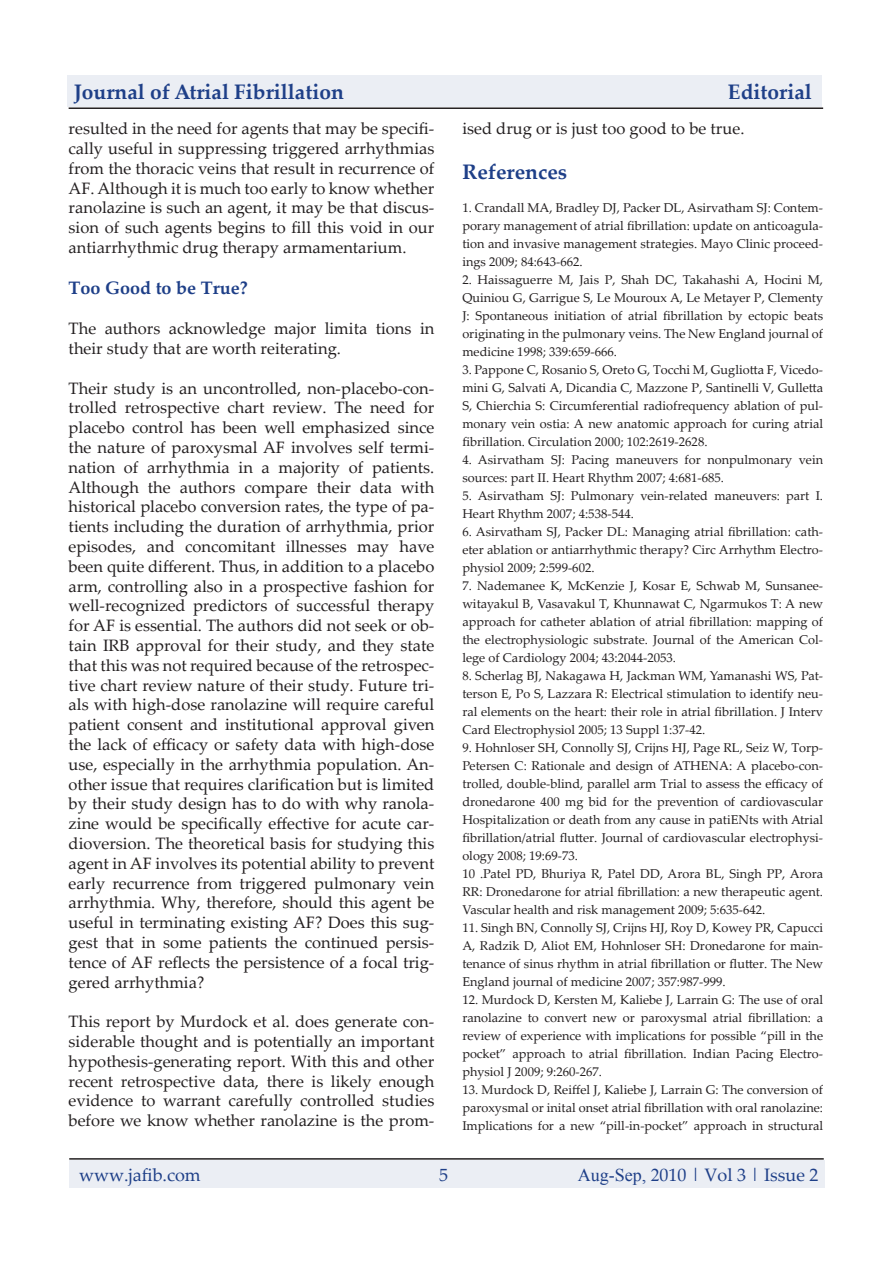
<style>
.page{position:relative;width:893px;height:1263px;background:#fff}
.page>*{position:absolute;margin:0;border:0;box-sizing:border-box;transform-origin:0 0}
.pgheader{font:700 21px "Palatino Linotype";color:#1e3f88}
.body{font:700 21px "Palatino Linotype";color:#1e3f88}
.pgheader-2{font:18px "Palatino Linotype";color:#1e3f88}
.body-2{font:700 18px "Palatino Linotype";color:#1e3f88}
.body-3{font:16.5px/19.8px "Palatino Linotype";color:#231f20;text-align:justify}
.body-4{font:12.75px/18px "Palatino Linotype";color:#231f20;text-align:justify}
.s1{font-family:"Times New Roman"}
</style>
<div class="page">
<hr style="left:69px;top:1158px;width:755px;height:2px;background:#231f20">
<div style="left:69px;top:1160px;width:755px;height:27px;background:#ebeef4"></div>
<hr style="left:69px;top:107px;width:754px;height:2px;background:#231f20">
<div style="left:68px;top:76px;width:754px;height:31px;background:#ebeef4"></div>
<p class="pgheader" style="left:74px;top:77px;width:272px">Journal of Atrial Fibrillation</p>
<p class="pgheader" style="left:728px;top:77px;width:85px">Editorial</p>
<p class="body-3" style="left:69px;top:118px;width:367px">resulted in the need for agents that may be specifi&shy;cally useful in suppressing triggered arrhythmias from the thoracic veins that result in recurrence of AF. Although it is much too early to know whether ranolazine is such an agent, it may be that discus&shy;sion of such agents begins to fill this void in our antiarrhythmic drug therapy armamentarium.</p>
<p class="body-2" style="left:69px;top:276px;width:181px">Too Good to be True?</p>
<p class="body-3" style="left:69px;top:318px;width:367px">The authors acknowledge major limita tions in their study that are worth reiterating.</p>
<p class="body-3" style="left:69px;top:377px;width:367px">Their study is an uncontrolled, non-placebo-con&shy;trolled retrospective chart review. The need for placebo control has been well emphasized since the nature of paroxysmal AF involves self termi&shy;nation of arrhythmia in a majority of patients.<br>Although the authors compare their data with historical placebo conversion rates, the type of pa&shy;tients including the duration of arrhythmia, prior episodes, and concomitant illnesses may have been quite different. Thus, in addition to a placebo arm, controlling also in a prospective fashion for well-recognized predictors of successful therapy for AF is essential. The authors did not seek or ob&shy;tain IRB approval for their study, and they state that this was not required because of the retrospec&shy;tive chart review nature of their study. Future tri&shy;als with high-dose ranolazine will require careful patient consent and institutional approval given the lack of efficacy or safety data with high-dose use, especially in the arrhythmia population. An&shy;other issue that requires clarification but is limited by their study design has to do with why ranola&shy;zine would be specifically effective for acute car&shy;dioversion. The theoretical basis for studying this agent in AF involves its potential ability to prevent early recurrence from triggered pulmonary vein arrhythmia. Why, therefore, should this agent be useful in terminating existing AF? Does this sug&shy;gest that in some patients the continued persis&shy;tence of AF reflects the persistence of a focal trig&shy;gered arrhythmia?</p>
<p class="body-3" style="left:69px;top:1011px;width:367px">This report by Murdock et al. does generate con&shy;siderable thought and is potentially an important hypothesis-generating report. With this and other recent retrospective data, there is likely enough evidence to warrant carefully controlled studies before we know whether ranolazine is the prom-</p>
<p class="pgheader-2" style="left:79px;top:1162px;width:123px">www.jafib.com</p>
<p class="pgheader-2" style="left:439px;top:1162px;width:10px">5</p>
<p class="pgheader-2" style="left:578px;top:1162px;width:242px"><span class="s1">Aug-Sep, 2</span>010 | Vol 3 | Issue 2</p>
<p class="body-3" style="left:462px;top:118px;width:284px">ised drug or is just too good to be true.</p>
<p class="body" style="left:462px;top:157px;width:106px">References</p>
<p class="body-4" style="left:462px;top:198px;width:362px">1. Crandall MA, Bradley DJ, Packer DL, Asirvatham SJ: Contem&shy;porary management of atrial fibrillation: update on anticoagula&shy;tion and invasive management strategies. Mayo Clinic proceed&shy;ings 2009; 84:643-662.</p>
<p class="body-4" style="left:462px;top:270px;width:362px">2. Haissaguerre M, Jais P, Shah DC, Takahashi A, Hocini M, Quiniou G, Garrigue S, Le Mouroux A, Le Metayer P, Clementy J: Spontaneous initiation of atrial fibrillation by ectopic beats originating in the pulmonary veins. The New England journal of medicine 1998; 339:659-666.</p>
<p class="body-4" style="left:462px;top:360px;width:362px">3. Pappone C, Rosanio S, Oreto G, Tocchi M, Gugliotta F, Vicedo&shy;mini G, Salvati A, Dicandia C, Mazzone P, Santinelli V, Gulletta S, Chierchia S: Circumferential radiofrequency ablation of pul&shy;monary vein ostia: A new anatomic approach for curing atrial fibrillation. Circulation 2000; 102:2619-2628.</p>
<p class="body-4" style="left:462px;top:450px;width:362px">4. Asirvatham SJ: Pacing maneuvers for nonpulmonary vein sources: part II. Heart Rhythm 2007; 4:681-685.</p>
<p class="body-4" style="left:462px;top:486px;width:362px">5. Asirvatham SJ: Pulmonary vein-related maneuvers: part I.<br>Heart Rhythm 2007; 4:538-544.</p>
<p class="body-4" style="left:462px;top:522px;width:362px">6. Asirvatham SJ, Packer DL: Managing atrial fibrillation: cath&shy;eter ablation or antiarrhythmic therapy? Circ Arrhythm Electro&shy;physiol 2009; 2:599-602.</p>
<p class="body-4" style="left:462px;top:576px;width:362px">7. Nademanee K, McKenzie J, Kosar E, Schwab M, Sunsanee&shy;witayakul B, Vasavakul T, Khunnawat C, Ngarmukos T: A new approach for catheter ablation of atrial fibrillation: mapping of the electrophysiologic substrate. Journal of the American Col&shy;lege of Cardiology 2004; 43:2044-2053.</p>
<p class="body-4" style="left:462px;top:666px;width:362px">8. Scherlag BJ, Nakagawa H, Jackman WM, Yamanashi WS, Pat&shy;terson E, Po S, Lazzara R: Electrical stimulation to identify neu&shy;ral elements on the heart: their role in atrial fibrillation. J Interv Card Electrophysiol 2005; 13 Suppl 1:37-42.</p>
<p class="body-4" style="left:462px;top:738px;width:362px">9. Hohnloser SH, Connolly SJ, Crijns HJ, Page RL, Seiz W, Torp-Petersen C: Rationale and design of ATHENA: A placebo-con&shy;trolled, double-blind, parallel arm Trial to assess the efficacy of dronedarone 400 mg bid for the prevention of cardiovascular Hospitalization or death from any cause in patiENts with Atrial fibrillation/atrial flutter. Journal of cardiovascular electrophysi&shy;ology 2008; 19:69-73.</p>
<p class="body-4" style="left:462px;top:864px;width:362px">10 .Patel PD, Bhuriya R, Patel DD, Arora BL, Singh PP, Arora RR: Dronedarone for atrial fibrillation: a new therapeutic agent.<br>Vascular health and risk management 2009; 5:635-642.</p>
<p class="body-4" style="left:462px;top:918px;width:362px">11. Singh BN, Connolly SJ, Crijns HJ, Roy D, Kowey PR, Capucci A, Radzik D, Aliot EM, Hohnloser SH: Dronedarone for main&shy;tenance of sinus rhythm in atrial fibrillation or flutter. The New England journal of medicine 2007; 357:987-999.</p>
<p class="body-4" style="left:462px;top:990px;width:362px">12. Murdock D, Kersten M, Kaliebe J, Larrain G: The use of oral ranolazine to convert new or paroxysmal atrial fibrillation: a review of experience with implications for possible “pill in the pocket” approach to atrial fibrillation. Indian Pacing Electro&shy;physiol J 2009; 9:260-267.</p>
<p class="body-4" style="left:462px;top:1080px;width:362px">13. Murdock D, Reiffel J, Kaliebe J, Larrain G: The conversion of paroxysmal or inital onset atrial fibrillation with oral ranolazine:<br>Implications for a new “pill-in-pocket” approach in structural</p>
</div>
